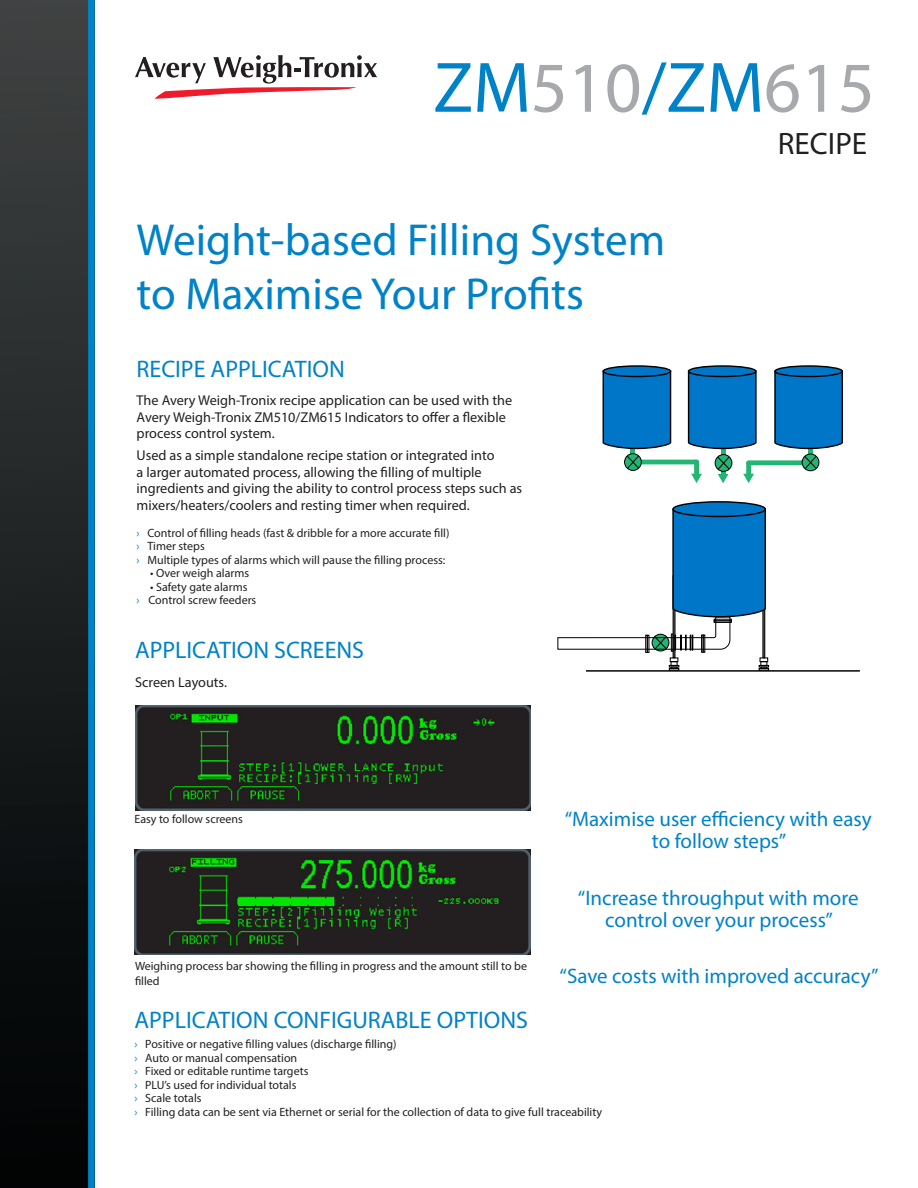
<style>
.page{position:relative;width:918px;height:1188px;background:#fff}
.page>*{position:absolute;margin:0;border:0;box-sizing:border-box;transform-origin:0 0}
.t1{font:72px "Myriad Pro";color:#a8a9ad}
.IN_-_Header{font:45px/54px "Myriad Pro";color:#0082c8}
.t2{font:31.05px "Myriad Pro";color:#231f20}
.IN_-_Header-2{font:24px "Myriad Pro";color:#0082c8}
.IN_-_Header-3{font:21px/22.5px "Myriad Pro";color:#0082c8;text-align:center}
.IN_-_Body_Copy{font:14.25px/16.5px "Myriad Pro";color:#231f20}
.IN_-_Caption{font:12px/14.4px "Myriad Pro";color:#231f20}
.IN_-_Specs_Body{font:12px "Myriad Pro";color:#231f20}
.s1{color:#0082c8}
</style>
<div class="page">
<div style="left:0;top:0;width:94px;height:1188px;background:linear-gradient(to bottom,#404343,#000001)"></div>
<svg style="left:135px;top:55px;width:242px;height:44px"></svg>
<div style="left:88px;top:0;width:7px;height:1188px;background:#0082c8"></div>
<svg style="left:631px;top:450px;width:4px;height:4px"></svg>
<div style="left:721px;top:447px;width:5px;height:15px;background:#22b573"></div>
<hr style="left:637px;top:460px;width:62px;height:4px;background:#22b573;border-radius:2px">
<div style="left:746px;top:460px;width:63px;height:5px;background:#22b573;border-radius:2px"></div>
<svg style="left:808px;top:450px;width:5px;height:4px"></svg>
<svg style="left:602px;top:370px;width:70px;height:80px;background:#0d75be"></svg>
<svg style="left:603px;top:366px;width:68px;height:11px"></svg>
<div style="left:603px;top:365px;width:68px;height:12px;border:1px solid #000;border-radius:50%"></div>
<svg style="left:687px;top:370px;width:70px;height:80px;background:#0d75be"></svg>
<svg style="left:689px;top:366px;width:67px;height:11px"></svg>
<div style="left:688px;top:365px;width:69px;height:12px;border:1px solid #000;border-radius:50%"></div>
<div style="left:673px;top:502px;width:92px;height:15px;background:#0076c8;border-radius:50%"></div>
<div style="left:672px;top:501px;width:94px;height:16px;border:1px solid #000;border-radius:50%"></div>
<svg style="left:774px;top:372px;width:69px;height:78px;background:#0973bd"></svg>
<svg style="left:775px;top:366px;width:67px;height:11px"></svg>
<div style="left:774px;top:365px;width:69px;height:12px;border:1px solid #000;border-radius:50%"></div>
<svg style="left:625px;top:454px;width:16px;height:16px"></svg>
<div style="left:624px;top:454px;width:17px;height:17px;border:1px solid #000;border-radius:50%"></div>
<svg style="left:627px;top:456px;width:12px;height:13px"></svg>
<div style="left:715px;top:454px;width:17px;height:17px;border:1px solid #000;border-radius:50%"></div>
<div style="left:802px;top:454px;width:17px;height:17px;border:1px solid #000;border-radius:50%"></div>
<svg style="left:804px;top:456px;width:13px;height:13px"></svg>
<svg style="left:557px;top:508px;width:212px;height:162px"></svg>
<hr style="left:586px;top:671px;width:274px;height:1px;background:#000">
<svg style="left:743px;top:462px;width:11px;height:21px"></svg>
<svg style="left:717px;top:457px;width:13px;height:26px"></svg>
<svg style="left:691px;top:460px;width:11px;height:23px"></svg>
<img style="left:135px;top:705px;width:396px;height:105px">
<img style="left:134px;top:850px;width:396px;height:105px">
<p class="t1" style="left:433px;top:43px;width:443px"><span class="s1">ZM</span>510<span class="s1">/ZM</span>615</p>
<p class="t2" style="left:778px;top:124px;width:91px">RECIPE</p>
<p class="IN_-_Header" style="left:137px;top:212px;width:530px">Weight-based Filling System to Maximise Your Profits</p>
<p class="IN_-_Header-2" style="left:137px;top:354px;width:210px">RECIPE APPLICATION</p>
<p class="IN_-_Body_Copy" style="left:137px;top:392px;width:377px">The Avery Weigh-Tronix recipe application can be used with the<br>Avery Weigh-Tronix ZM510/ZM615 Indicators to offer a flexible process control system.</p>
<p class="IN_-_Body_Copy" style="left:137px;top:447px;width:387px">Used as a simple standalone recipe station or integrated into<br>a larger automated process, allowing the filling of multiple ingredients and giving the ability to control process steps such as mixers/heaters/coolers and resting timer when required.</p>
<p class="IN_-_Caption" style="left:137px;top:525px;width:314px"><span class="s1">›</span> Control of filling heads (fast &amp; dribble for a more accurate fill)</p>
<p class="IN_-_Caption" style="left:137px;top:539px;width:70px"><span class="s1">›</span> Timer steps</p>
<p class="IN_-_Caption" style="left:137px;top:552px;width:310px"><span class="s1">›</span> Multiple types of alarms which will pause the filling process:</p>
<p class="IN_-_Specs_Body" style="left:150px;top:566px;width:101px">• Over weigh alarms</p>
<p class="IN_-_Specs_Body" style="left:150px;top:579px;width:99px">• Safety gate alarms</p>
<p class="IN_-_Caption" style="left:137px;top:593px;width:121px"><span class="s1">›</span> Control screw feeders</p>
<p class="IN_-_Header-2" style="left:135px;top:636px;width:231px">APPLICATION SCREENS</p>
<p class="IN_-_Body_Copy" style="left:135px;top:674px;width:94px">Screen Layouts.</p>
<p class="IN_-_Caption" style="left:134px;top:812px;width:110px">Easy to follow screens</p>
<p class="IN_-_Caption" style="left:135px;top:959px;width:394px">Weighing process bar showing the filling in progress and the amount still to be filled</p>
<p class="IN_-_Header-3" style="left:565px;top:807px;width:309px">“Maximise user efficiency with easy to follow steps”</p>
<p class="IN_-_Header-3" style="left:578px;top:886px;width:282px">“Increase throughput with more control over your process”</p>
<p class="IN_-_Header-3" style="left:560px;top:965px;width:321px">“Save costs with improved accuracy”</p>
<p class="IN_-_Header-2" style="left:134px;top:1005px;width:395px">APPLICATION CONFIGURABLE OPTIONS</p>
<p class="IN_-_Caption" style="left:134px;top:1037px;width:264px"><span class="s1">›</span> Positive or negative filling values (discharge filling)</p>
<p class="IN_-_Caption" style="left:134px;top:1050px;width:164px"><span class="s1">›</span> Auto or manual compensation</p>
<p class="IN_-_Caption" style="left:134px;top:1064px;width:175px"><span class="s1">›</span> Fixed or editable runtime targets</p>
<p class="IN_-_Caption" style="left:134px;top:1077px;width:164px"><span class="s1">›</span> PLU’s used for individual totals</p>
<p class="IN_-_Caption" style="left:134px;top:1091px;width:69px"><span class="s1">›</span> Scale totals</p>
<p class="IN_-_Caption" style="left:134px;top:1104px;width:469px"><span class="s1">›</span> Filling data can be sent via Ethernet or serial for the collection of data to give full traceability</p>
</div>
